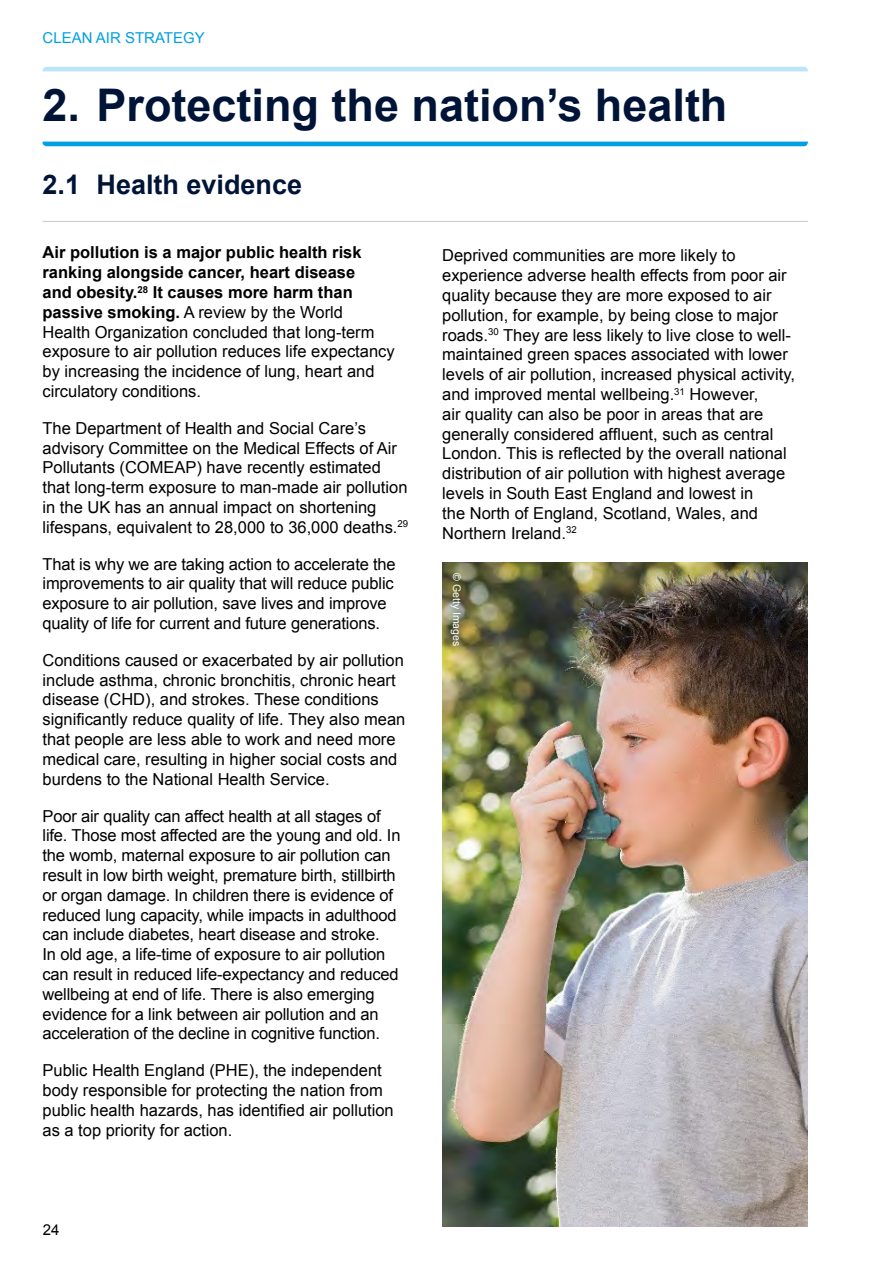
<style>
.page{position:relative;width:893px;height:1263px;background:#fff}
.page>*{position:absolute;margin:0;border:0;box-sizing:border-box;transform-origin:0 0}
.t1{font:700 45px "Arial";color:#001437}
.t2{font:700 27px "Arial";color:#001437}
.Body_text{font:16.5px/19.8px "Arial";color:#000}
.t3{font:15px "Arial";color:#009fe3}
.t4{font:15px "Arial";color:#000}
.t5{font:10.5px "Arial";color:#fff}
.s1{font-weight:700}
</style>
<div class="page">
<hr style="left:43px;top:142px;width:765px;height:4px;background:#009fe3">
<hr style="left:43px;top:67px;width:765px;height:4px;background:#bce4fa">
<hr style="left:43px;top:221px;width:765px;height:1px;background:#c6c6c6">
<img style="left:442px;top:562px;width:366px;height:664px">
<p class="t3" style="left:43px;top:28px;width:164px">CLEAN AIR STRATEGY</p>
<h1 class="t1" style="left:43px;top:75px;width:686px">2. Protecting the nation’s health</h1>
<h2 class="t2" style="left:43px;top:166px;width:261px">2.1 Health evidence</h2>
<p class="Body_text" style="left:43px;top:243px;width:354px"><span class="s1">Air pollution is a major public health risk ranking alongside cancer, heart disease<br>and obesity.</span><sup>28</sup> <span class="s1">It causes more harm than passive smoking.</span> A review by the World Health Organization concluded that long-term exposure to air pollution reduces life expectancy by increasing the incidence of lung, heart and circulatory conditions.</p>
<p class="Body_text" style="left:43px;top:418px;width:367px">The Department of Health and Social Care’s advisory Committee on the Medical Effects of Air Pollutants (COMEAP) have recently estimated that long-term exposure to man-made air pollution in the UK has an annual impact on shortening lifespans, equivalent to 28,000 to 36,000 deaths.<sup>29</sup></p>
<p class="Body_text" style="left:43px;top:554px;width:355px">That is why we are taking action to accelerate the improvements to air quality that will reduce public exposure to air pollution, save lives and improve quality of life for current and future generations.</p>
<p class="Body_text" style="left:43px;top:650px;width:364px">Conditions caused or exacerbated by air pollution include asthma, chronic bronchitis, chronic heart disease (CHD), and strokes. These conditions significantly reduce quality of life. They also mean that people are less able to work and need more medical care, resulting in higher social costs and burdens to the National Health Service.</p>
<p class="Body_text" style="left:43px;top:806px;width:360px">Poor air quality can affect health at all stages of life. Those most affected are the young and old. In the womb, maternal exposure to air pollution can result in low birth weight, premature birth, stillbirth or organ damage. In children there is evidence of reduced lung capacity, while impacts in adulthood can include diabetes, heart disease and stroke.<br>In old age, a life-time of exposure to air pollution can result in reduced life-expectancy and reduced wellbeing at end of life. There is also emerging evidence for a link between air pollution and an acceleration of the decline in cognitive function.</p>
<p class="Body_text" style="left:43px;top:1060px;width:353px">Public Health England (PHE), the independent body responsible for protecting the nation from public health hazards, has identified air pollution as a top priority for action.</p>
<p class="t4" style="left:43px;top:1220px;width:18px">24</p>
<p class="Body_text" style="left:442px;top:246px;width:354px">Deprived communities are more likely to experience adverse health effects from poor air quality because they are more exposed to air pollution, for example, by being close to major roads.<sup>30</sup> They are less likely to live close to well&shy;maintained green spaces associated with lower levels of air pollution, increased physical activity, and improved mental wellbeing.<sup>31</sup> However,<br>air quality can also be poor in areas that are generally considered affluent, such as central London. This is reflected by the overall national distribution of air pollution with highest average levels in South East England and lowest in<br>the North of England, Scotland, Wales, and Northern Ireland.<sup>32</sup></p>
<p class="t5" style="left:464px;top:573px;width:75px;rotate:90deg">© Getty Images</p>
</div>
